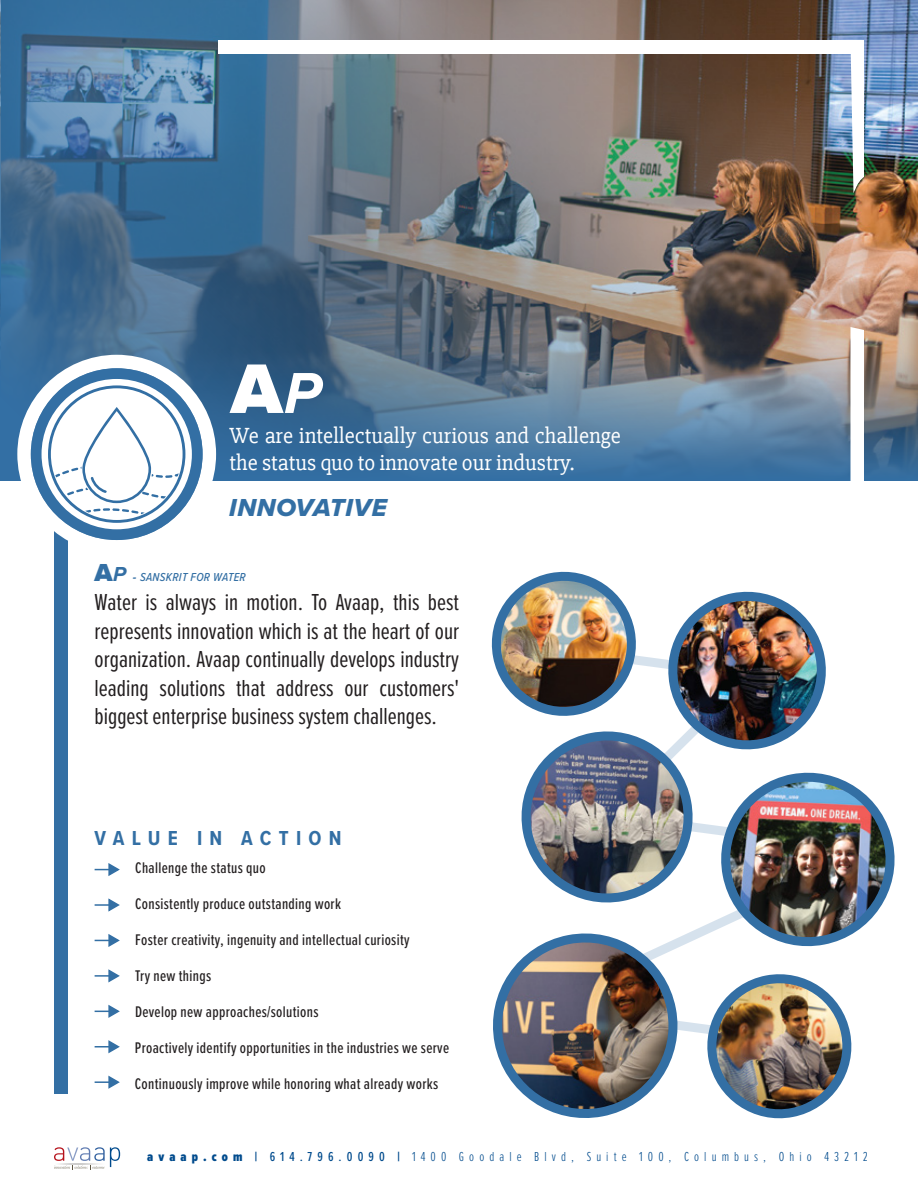
<style>
.page{position:relative;width:918px;height:1188px;background:#fff}
.page>*{position:absolute;margin:0;border:0;box-sizing:border-box;transform-origin:0 0}
.t1{font:25.5px "Proxima Nova Extrabld It";letter-spacing:.025em;color:#336fa4}
.t2{font:24px/28.5px "Proxima Nova Ex Cn";color:#231f20;text-align:justify}
.t3{font:22.5px/27px "Slabo 27 px";color:#fff}
.t4{font:700 21px "Proxima Nova Cond";letter-spacing:.345em;color:#336fa4}
.t5{font:500 16.05px "Proxima Nova Ex Cn";letter-spacing:.02em;color:#231f20}
.t6{font:300 13.5px "Proxima Nova Ex Cn";letter-spacing:.38em;color:#004b8d}
.t7{font:italic 500 12px "Proxima Nova Cond";letter-spacing:.025em;color:#336fa4}
.s1{font-family:"Proxima Nova";font-weight:900;font-style:normal;font-size:25.5px}
.s2{font-family:"Proxima Nova";font-weight:700;font-size:21px}
.s3{font-family:"Proxima Nova";font-weight:700}
.s4{font-weight:900}
.s5{font-weight:700}
.s6{font-weight:500}
</style>
<div class="page">
<svg style="left:54px;top:1147px;width:66px;height:23px"></svg>
<svg style="left:54px;top:1164px;width:51px;height:1px"></svg>
<img style="left:0;top:0;width:918px;height:481px">
<div style="left:54px;top:527px;width:14px;height:567px;background:#336fa4"></div>
<svg style="left:95px;top:863px;width:25px;height:13px"></svg>
<svg style="left:95px;top:898px;width:25px;height:14px"></svg>
<svg style="left:95px;top:934px;width:25px;height:13px"></svg>
<svg style="left:95px;top:969px;width:25px;height:14px"></svg>
<svg style="left:95px;top:1004px;width:25px;height:14px"></svg>
<svg style="left:95px;top:1040px;width:25px;height:14px"></svg>
<svg style="left:95px;top:1075px;width:25px;height:14px"></svg>
<svg style="left:850px;top:54px;width:14px;height:140px"></svg>
<div style="left:219px;top:40px;width:645px;height:14px;background:#fff"></div>
<svg style="left:17px;top:355px;width:199px;height:186px"></svg>
<svg style="left:229px;top:365px;width:94px;height:48px"></svg>
<img style="left:479px;top:327px;width:420px;height:792px">
<h3 class="t3" style="left:230px;top:422px;width:393px">We are intellectually curious and challenge the status quo to innovate our industry.</h3>
<h1 class="t1" style="left:229px;top:488px;width:159px">INNOVATIVE</h1>
<p class="t7" style="left:95px;top:568px;width:153px"><span class="s1">A</span><span class="s2">P</span> <span class="s3">-</span> SANSKRIT FOR WATER</p>
<p class="t2" style="left:95px;top:587px;width:366px">Water is always in motion. To Avaap, this best represents innovation which is at the heart of our organization. Avaap continually develops industry leading solutions that address our customers' biggest enterprise business system challenges.</p>
<h3 class="t4" style="left:95px;top:822px;width:249px">VALUE IN ACTION</h3>
<p class="t5" style="left:135px;top:856px;width:132px">Challenge the status quo</p>
<p class="t5" style="left:135px;top:892px;width:207px">Consistently produce outstanding work</p>
<p class="t5" style="left:135px;top:928px;width:276px">Foster creativity, ingenuity and intellectual curiosity</p>
<p class="t5" style="left:135px;top:964px;width:78px">Try new things</p>
<p class="t5" style="left:135px;top:1000px;width:185px">Develop new approaches/solutions</p>
<p class="t5" style="left:135px;top:1036px;width:316px">Proactively identify opportunities in the industries we serve</p>
<p class="t5" style="left:135px;top:1072px;width:305px">Continuously improve while honoring what already works</p>
<p class="t6" style="left:147px;top:1147px;width:722px"><span class="s4">avaap.com</span> <span class="s5">|</span> <span class="s6">614.796.0090</span> <span class="s5">|</span> 1400 Goodale Blvd, Suite 100, Columbus, Ohio 43212</p>
</div>
